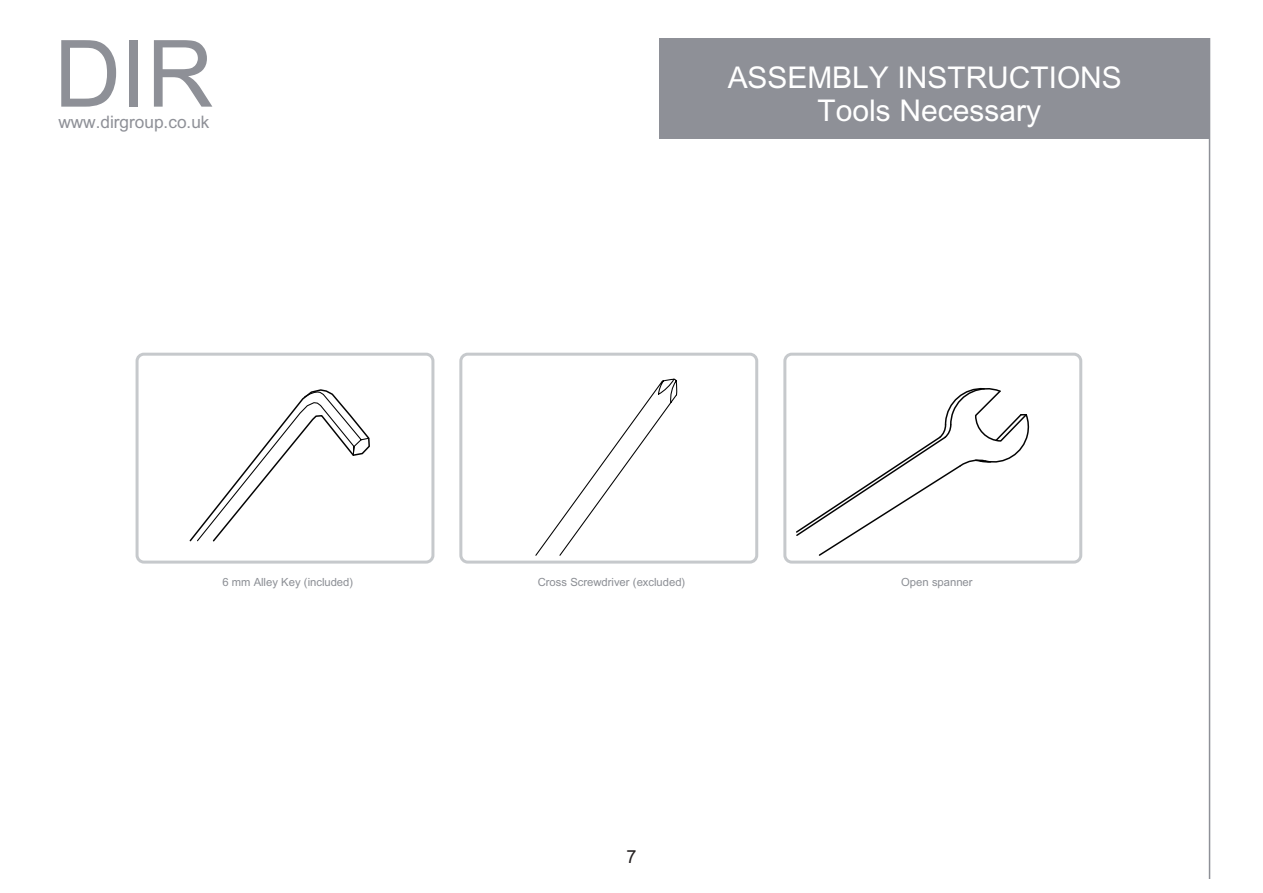
<style>
.page{position:relative;width:1263px;height:893px;background:#fff}
.page>*{position:absolute;margin:0;border:0;box-sizing:border-box;transform-origin:0 0}
.t1{font:93px "+Arial";color:#8e9097}
.t2{font:30px/33.5px "+Arial";color:#fff;text-align:center}
.t3{font:18px "+Arial";color:#231f20}
.t4{font:17.25px "+Arial";color:#8e9097}
.t5{font:11.25px "+Arial";color:#8b8e94}
</style>
<div class="page">
<div style="left:660px;top:38px;width:550px;height:101px;background:#8e9097"></div>
<hr style="left:1209px;top:38px;width:1px;height:840px;background:#8e9097">
<div style="left:136px;top:353px;width:298px;height:211px;border:3px solid #c6c9cc;border-radius:7px"></div>
<svg style="left:189px;top:389px;width:181px;height:153px"></svg>
<div style="left:459px;top:353px;width:299px;height:211px;border:3px solid #c6c9cc;border-radius:7px"></div>
<div style="left:783px;top:353px;width:299px;height:211px;border:3px solid #c6c9cc;border-radius:7px"></div>
<svg style="left:535px;top:378px;width:143px;height:178px"></svg>
<svg style="left:796px;top:387px;width:234px;height:169px"></svg>
<h1 class="t1" style="left:54px;top:10px;width:161px">DIR</h1>
<h3 class="t4" style="left:58px;top:110px;width:153px">www.dirgroup.co.uk</h3>
<h2 class="t2" style="left:728px;top:61px;width:396px">ASSEMBLY INSTRUCTIONS<br>Tools Necessary</h2>
<p class="t5" style="left:223px;top:575px;width:132px">6 mm Alley Key (included)</p>
<p class="t5" style="left:538px;top:575px;width:149px">Cross Screwdriver (excluded)</p>
<p class="t5" style="left:901px;top:575px;width:73px">Open spanner</p>
<h3 class="t3" style="left:626px;top:845px;width:11px">7</h3>
</div>
